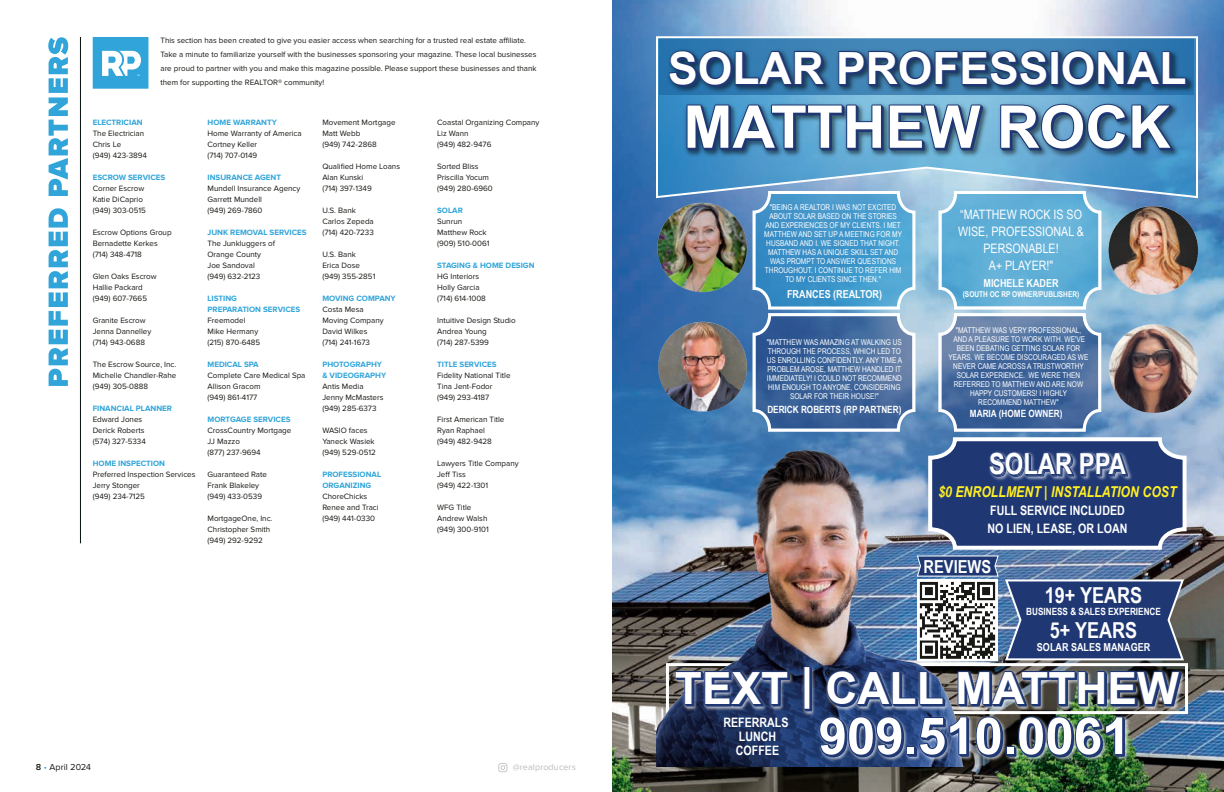
<style>
.page{position:relative;width:1224px;height:792px;background:#fff}
.page>*{position:absolute;margin:0;border:0;box-sizing:border-box;transform-origin:0 0}
.t1{font:700 59px "Arial";color:#fff}
.t2{font:700 51px "Arial";color:#fff}
.t3{font:700 44.4px "Arial";color:#fff}
.t4{font:700 29px "Arial Narrow";color:#fff}
.t5{font:700 22px "Arial Narrow";color:#fff}
.t6{font:700 17.9px "Arial Narrow";color:#fff}
.t7{font:italic 700 15px "Arial Narrow";color:#ffee23}
.t8{font:700 13px/14px "Arial Narrow";color:#fff}
.t9{font:13px/17px "Arial Narrow";color:#fff;text-align:center}
.t10{font:700 11px "Arial Narrow";color:#fff}
.t11{font:700 10px "Arial Narrow";color:#fff}
.t12{font:9px "Proxima Nova";letter-spacing:.01em;color:#bbbcbc}
.t13{font:9px "Proxima Nova";letter-spacing:.01em;color:#171713}
.t14{font:8px/11px "Proxima Nova";color:#171713}
.t15{font:8px/9px "Arial Narrow";color:#fff;text-align:center}
.t16{font:700 8px/11px "Proxima Nova";color:#31a5d9}
.t17{font:700 8px "Arial Narrow";color:#fff}
.s1{font-weight:600}
.s2{color:#31a5d9}
</style>
<div class="page">
<svg style="left:498px;top:763px;width:9px;height:9px"></svg>
<hr style="left:80px;top:37px;width:1px;height:506px;background:#060f10">
<svg style="left:48px;top:37px;width:20px;height:349px"></svg>
<svg style="left:93px;top:37px;width:55px;height:52px"></svg>
<img style="left:612px;top:0;width:612px;height:792px">
<svg style="left:655px;top:35px;width:544px;height:164px"></svg>
<img style="left:663px;top:40px;width:534px;height:141px">
<div style="left:1052px;top:53px;width:9px;height:34px;border:2px solid #1f3874"></div>
<div style="left:1051px;top:52px;width:9px;height:34px;border:2px solid #1f3874"></div>
<svg style="left:668px;top:49px;width:161px;height:39px;background:#234f81"></svg>
<svg style="left:837px;top:49px;width:213px;height:39px;background:#274d7d"></svg>
<div style="left:1050px;top:51px;width:9px;height:34px;border:2px solid #1f3874"></div>
<svg style="left:1060px;top:49px;width:129px;height:39px;background:#234c7e"></svg>
<svg style="left:686px;top:98px;width:299px;height:54px;background:#3f6e99"></svg>
<svg style="left:999px;top:103px;width:177px;height:49px;background:#3b6692"></svg>
<img style="left:656px;top:203px;width:18px;height:96px">
<img style="left:655px;top:319px;width:19px;height:95px">
<img style="left:1189px;top:319px;width:12px;height:125px">
<img style="left:1189px;top:203px;width:12px;height:95px">
<img style="left:657px;top:424px;width:158px;height:343px">
<img style="left:671px;top:657px;width:517px;height:72px">
<div style="left:805px;top:668px;width:7px;height:43px;border:2px solid #1f3874"></div>
<div style="left:804px;top:667px;width:7px;height:43px;border:2px solid #1f3874"></div>
<div style="left:804px;top:666px;width:6px;height:44px;border:2px solid #1f3874"></div>
<img style="left:815px;top:708px;width:324px;height:74px">
<div style="left:908px;top:748px;width:9px;height:9px;border:2px solid #1f3874"></div>
<div style="left:1007px;top:748px;width:9px;height:9px;border:2px solid #1f3874"></div>
<div style="left:907px;top:747px;width:9px;height:9px;border:2px solid #1f3874"></div>
<div style="left:1006px;top:747px;width:9px;height:9px;border:2px solid #1f3874"></div>
<svg style="left:818px;top:715px;width:87px;height:43px;background:#3a5184"></svg>
<div style="left:906px;top:746px;width:9px;height:9px;border:2px solid #1f3874"></div>
<svg style="left:918px;top:715px;width:86px;height:43px;background:#4a5c81"></svg>
<div style="left:1006px;top:746px;width:9px;height:9px;border:2px solid #1f3874"></div>
<img style="left:1017px;top:715px;width:109px;height:43px">
<img style="left:674px;top:189px;width:515px;height:519px">
<p class="t14" style="left:160px;top:34px;width:378px;line-height:14px">This section has been created to give you easier access when searching for a trusted real estate affiliate.<br>Take a minute to familiarize yourself with the businesses sponsoring your magazine. These local businesses are proud to partner with you and make this magazine possible. Please support these businesses and thank them for supporting the REALTOR® community!</p>
<p class="t16" style="left:93px;top:118px;width:51px">ELECTRICIAN</p>
<p class="t14" style="left:93px;top:128px;width:56px">The Electrician<br>Chris Le<br>(949) 423-3894</p>
<p class="t16" style="left:93px;top:173px;width:74px">ESCROW SERVICES</p>
<p class="t14" style="left:93px;top:183px;width:55px">Corner Escrow<br>Katie DiCaprio (949) 303-0515</p>
<p class="t14" style="left:93px;top:227px;width:80px">Escrow Options Group<br>Bernadette Kerkes (714) 348-4718</p>
<p class="t14" style="left:93px;top:271px;width:66px">Glen Oaks Escrow<br>Hallie Packard (949) 607-7665</p>
<p class="t14" style="left:93px;top:315px;width:60px">Granite Escrow<br>Jenna Dannelley (714) 943-0688</p>
<p class="t14" style="left:93px;top:359px;width:85px;text-align:justify">The Escrow Source, Inc.<br>Michelle Chandler-Rahe (949) 305-0888</p>
<p class="t16" style="left:93px;top:404px;width:81px">FINANCIAL PLANNER</p>
<p class="t14" style="left:93px;top:414px;width:55px">Edward Jones<br>Derick Roberts (574) 327-5334</p>
<p class="t16" style="left:93px;top:459px;width:74px">HOME INSPECTION</p>
<p class="t14" style="left:93px;top:469px;width:104px">Preferred Inspection Services<br>Jerry Stonger<br>(949) 234-7125</p>
<p class="t16" style="left:208px;top:118px;width:71px">HOME WARRANTY</p>
<p class="t14" style="left:208px;top:128px;width:96px">Home Warranty of America<br>Cortney Keller<br>(714) 707-0149</p>
<p class="t16" style="left:208px;top:173px;width:75px">INSURANCE AGENT</p>
<p class="t14" style="left:208px;top:183px;width:94px">Mundell Insurance Agency<br>Garrett Mundell<br>(949) 269-7860</p>
<p class="t16" style="left:208px;top:228px;width:101px">JUNK REMOVAL SERVICES</p>
<p class="t14" style="left:208px;top:238px;width:69px">The Junkluggers of<br>Orange County<br>Joe Sandoval<br>(949) 632-2123</p>
<p class="t16" style="left:208px;top:294px;width:94px">LISTING<br>PREPARATION SERVICES</p>
<p class="t14" style="left:208px;top:315px;width:54px">Freemodel<br>Mike Hermany (215) 870-6485</p>
<p class="t16" style="left:208px;top:360px;width:53px">MEDICAL SPA</p>
<p class="t14" style="left:208px;top:370px;width:99px">Complete Care Medical Spa<br>Allison Gracom<br>(949) 861-4177</p>
<p class="t16" style="left:208px;top:415px;width:85px">MORTGAGE SERVICES</p>
<p class="t14" style="left:208px;top:425px;width:85px">CrossCountry Mortgage<br>JJ Mazzo<br>(877) 237-9694</p>
<p class="t14" style="left:208px;top:469px;width:61px">Guaranteed Rate<br>Frank Blakeley (949) 433-0539</p>
<p class="t14" style="left:208px;top:513px;width:66px">MortgageOne, Inc.<br>Christopher Smith (949) 292-9292</p>
<p class="t14" style="left:322px;top:117px;width:75px">Movement Mortgage<br>Matt Webb<br>(949) 742-2868</p>
<p class="t14" style="left:322px;top:161px;width:79px">Qualified Home Loans<br>Alan Kunski<br>(714) 397-1349</p>
<p class="t14" style="left:322px;top:205px;width:53px">U.S. Bank<br>Carlos Zepeda (714) 420-7233</p>
<p class="t14" style="left:322px;top:249px;width:55px">U.S. Bank<br>Erica Dose (949) 355-2851</p>
<p class="t16" style="left:322px;top:294px;width:75px">MOVING COMPANY</p>
<p class="t14" style="left:322px;top:304px;width:63px">Costa Mesa<br>Moving Company<br>David Wilkes (714) 241-1673</p>
<p class="t16" style="left:322px;top:360px;width:65px">PHOTOGRAPHY &amp; VIDEOGRAPHY</p>
<p class="t14" style="left:322px;top:381px;width:63px">Antis Media<br>Jenny McMasters (949) 285-6373</p>
<p class="t14" style="left:322px;top:425px;width:55px">WASIO faces<br>Yaneck Wasiek (949) 529-0512</p>
<p class="t16" style="left:322px;top:470px;width:60px">PROFESSIONAL<br>ORGANIZING</p>
<p class="t14" style="left:322px;top:491px;width:58px">ChoreChicks<br>Renee and Traci (949) 441-0330</p>
<p class="t14" style="left:437px;top:117px;width:104px">Coastal Organizing Company<br>Liz Wann<br>(949) 482-9476</p>
<p class="t14" style="left:437px;top:161px;width:57px">Sorted Bliss<br>Priscilla Yocum (949) 280-6960</p>
<p class="t16" style="left:437px;top:206px;width:27px">SOLAR</p>
<p class="t14" style="left:437px;top:216px;width:54px">Sunrun<br>Matthew Rock (909) 510-0061</p>
<p class="t16" style="left:437px;top:261px;width:99px">STAGING &amp; HOME DESIGN</p>
<p class="t14" style="left:437px;top:271px;width:50px">HG Interiors<br>Holly Garcia (714) 614-1008</p>
<p class="t14" style="left:437px;top:315px;width:80px">Intuitive Design Studio<br>Andrea Young<br>(714) 287-5399</p>
<p class="t16" style="left:437px;top:360px;width:61px">TITLE SERVICES</p>
<p class="t14" style="left:437px;top:370px;width:75px">Fidelity National Title<br>Tina Jent-Fodor (949) 293-4187</p>
<p class="t14" style="left:437px;top:414px;width:69px">First American Title<br>Ryan Raphael (949) 482-9428</p>
<p class="t14" style="left:437px;top:458px;width:83px">Lawyers Title Company<br>Jeff Tiss<br>(949) 422-1301</p>
<p class="t14" style="left:437px;top:502px;width:53px">WFG Title<br>Andrew Walsh (949) 300-9101</p>
<p class="t13" style="left:36px;top:762px;width:57px"><span class="s1">8</span> <span class="s2">•</span> April 2024</p>
<p class="t12" style="left:513px;top:762px;width:65px">@realproducers</p>
<h3 class="t3" style="left:668px;top:37px;width:520px">SOLAR PROFESSIONAL</h3>
<h1 class="t1" style="left:683px;top:85px;width:489px">MATTHEW ROCK</h1>
<p class="t15" style="left:764px;top:203px;width:139px">"BEING A REALTOR I WAS NOT EXCITED<br>ABOUT SOLAR BASED ON THE STORIES<br>AND EXPERIENCES OF MY CLIENTS. I MET<br>MATTHEW AND SET UP A MEETING FOR MY<br>HUSBAND AND I. WE SIGNED THAT NIGHT.<br>MATTHEW HAS A UNIQUE SKILL SET AND<br>WAS PROMPT TO ANSWER QUESTIONS<br>THROUGHOUT. I CONTINUE TO REFER HIM<br>TO MY CLIENTS SINCE THEN."</p>
<h3 class="t10" style="left:787px;top:286px;width:96px">FRANCES (REALTOR)</h3>
<p class="t15" style="left:767px;top:337px;width:137px">"MATTHEW WAS AMAZING AT WALKING US THROUGH THE PROCESS, WHICH LED TO US ENROLLING CONFIDENTLY. ANY TIME A PROBLEM AROSE, MATTHEW HANDLED IT IMMEDIATELY! I COULD NOT RECOMMEND HIM ENOUGH TO ANYONE, CONSIDERING SOLAR FOR THEIR HOUSE!"</p>
<p class="t11" style="left:767px;top:402px;width:136px">DERICK ROBERTS (RP PARTNER)</p>
<h3 class="t9" style="left:958px;top:205px;width:127px">“MATTHEW ROCK IS SO<br>WISE, PROFESSIONAL &amp;<br>PERSONABLE!<br>A+ PLAYER!"</h3>
<h3 class="t10" style="left:983px;top:275px;width:77px">MICHELE KADER</h3>
<p class="t17" style="left:963px;top:288px;width:118px">(SOUTH OC RP OWNER/PUBLISHER)</p>
<p class="t15" style="left:949px;top:325px;width:141px">"MATTHEW WAS VERY PROFESSIONAL,<br>AND A PLEASURE TO WORK WITH. WE'VE<br>BEEN DEBATING GETTING SOLAR FOR<br>YEARS. WE BECOME DISCOURAGED AS WE<br>NEVER CAME ACROSS A TRUSTWORTHY<br>SOLAR EXPERIENCE. WE WERE THEN<br>REFERRED TO MATTHEW AND ARE NOW<br>HAPPY CUSTOMERS! I HIGHLY<br>RECOMMEND MATTHEW"</p>
<p class="t11" style="left:970px;top:406px;width:94px">MARIA (HOME OWNER)</p>
<h3 class="t4" style="left:989px;top:442px;width:138px">SOLAR PPA</h3>
<h3 class="t7" style="left:938px;top:481px;width:240px">$0 ENROLLMENT | INSTALLATION COST</h3>
<h3 class="t8" style="left:988px;top:501px;width:141px;line-height:18px">FULL SERVICE INCLUDED<br>NO LIEN, LEASE, OR LOAN</h3>
<h3 class="t6" style="left:924px;top:553px;width:69px">REVIEWS</h3>
<h3 class="t5" style="left:1045px;top:579px;width:99px">19+ YEARS</h3>
<p class="t11" style="left:1026px;top:604px;width:136px">BUSINESS &amp; SALES EXPERIENCE</p>
<h3 class="t5" style="left:1050px;top:614px;width:89px">5+ YEARS</h3>
<h3 class="t10" style="left:1037px;top:639px;width:115px">SOLAR SALES MANAGER</h3>
<h3 class="t3" style="left:675px;top:657px;width:506px">TEXT | CALL MATTHEW</h3>
<h2 class="t2" style="left:819px;top:700px;width:313px">909.510.0061</h2>
<h3 class="t8" style="left:723px;top:715px;width:67px;text-align:center">REFERRALS<br>LUNCH<br>COFFEE</h3>
</div>
